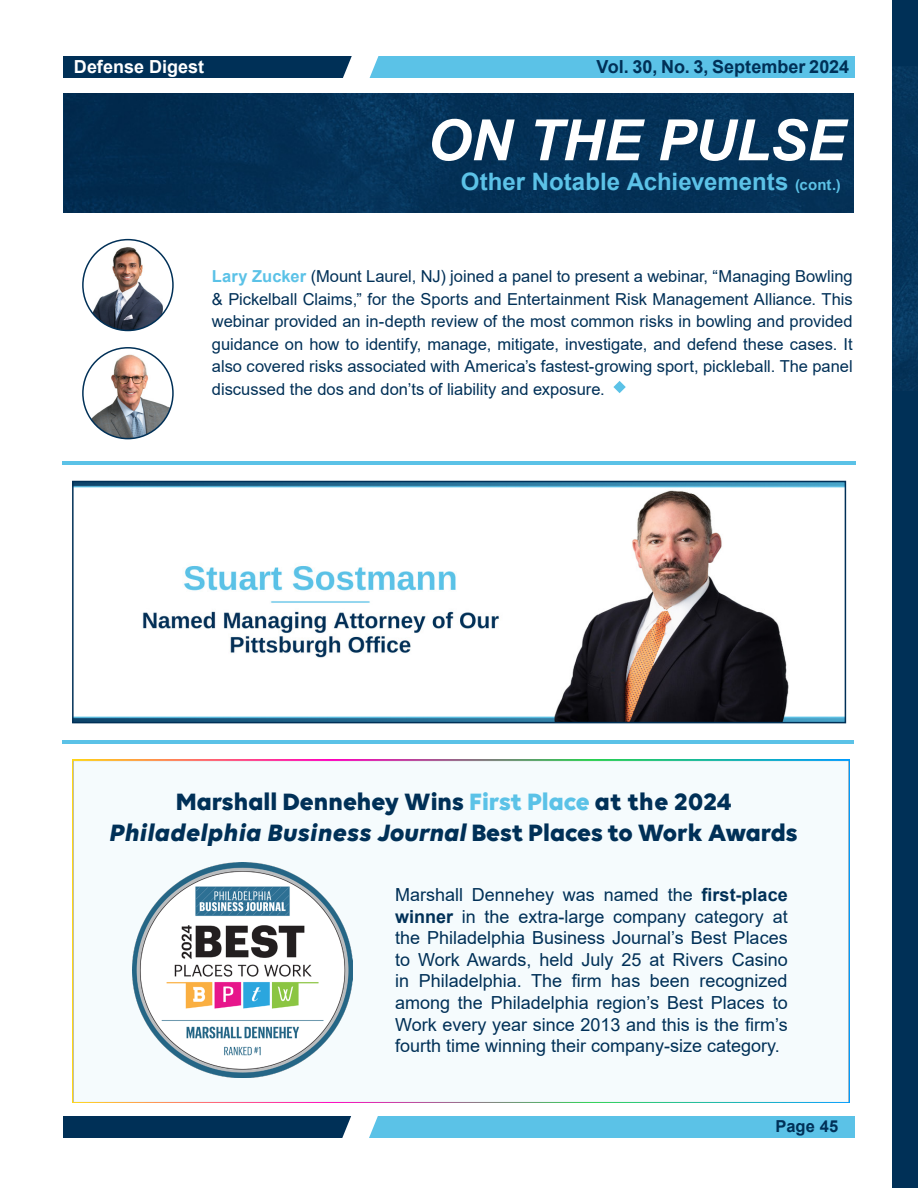
<style>
.page{position:relative;width:918px;height:1188px;background:#fff}
.page>*{position:absolute;margin:0;border:0;box-sizing:border-box;transform-origin:0 0}
.Body_Text_-_Align_Left{font:italic 700 57px "Arial";letter-spacing:-.005em;color:#fff}
.t1{font:italic 700 25.5px "Volte";letter-spacing:.02em;color:#003057}
.t2{font:700 25.5px "Volte";color:#003057}
.Body_Text_-_Align_Left-2{font:700 24px "Arial";color:#5cc2e7}
.t3{font:18px/21.6px "Arial";color:#003057;text-align:justify}
.Body_Text_-_Align_Left-3{font:700 18px "Arial";color:#003057}
.Body_Text_-_Align_Left-4{font:700 18px "Arial";color:#fff}
.Body_Text_-_Align_Left-5{font:16.5px/22.5px "Arial";color:#003057;text-align:justify}
.Body_Text_-_Align_Left-6{font:700 16.5px "Arial";letter-spacing:.005em;color:#003057}
.s1{font-size:15px}
.s2{font-weight:700;color:#5bc2e7}
.s3{color:#5bc2e7}
.s4{font-style:normal}
.s5{font-weight:700}
</style>
<div class="page">
<div style="left:363px;top:1116px;width:492px;height:21px;background:#5bc2e7"></div>
<div style="left:63px;top:1116px;width:295px;height:21px;background:#003057"></div>
<div style="left:63px;top:56px;width:295px;height:21px;background:#003057"></div>
<div style="left:363px;top:56px;width:492px;height:21px;background:#5bc2e7"></div>
<svg style="left:340px;top:56px;width:43px;height:38px"></svg>
<svg style="left:340px;top:1102px;width:43px;height:36px"></svg>
<div style="left:892px;top:0;width:26px;height:1188px;background:#003057"></div>
<img style="left:892px;top:67px;width:26px;height:322px">
<img style="left:65px;top:94px;width:789px;height:119px">
<svg style="left:613px;top:381px;width:13px;height:12px"></svg>
<hr style="left:62px;top:461px;width:794px;height:4px;background:#5bc2e7">
<img style="left:83px;top:240px;width:90px;height:90px;border-radius:45px">
<div style="left:82px;top:239px;width:92px;height:92px;border:2px solid #003057;border-radius:50%"></div>
<img style="left:83px;top:348px;width:90px;height:91px;border-radius:45px">
<div style="left:82px;top:347px;width:92px;height:92px;border:2px solid #003057;border-radius:50%"></div>
<img style="left:73px;top:760px;width:776px;height:342px">
<hr style="left:62px;top:740px;width:792px;height:4px;background:#5bc2e7">
<img style="left:75px;top:484px;width:768px;height:236px">
<div style="left:72px;top:481px;width:774px;height:242px;border:2px solid #003057"></div>
<p class="Body_Text_-_Align_Left-4" style="left:74px;top:54px;width:132px">Defense Digest</p>
<p class="Body_Text_-_Align_Left-3" style="left:597px;top:54px;width:254px">Vol. 30, No. 3, September 2024</p>
<p class="Body_Text_-_Align_Left" style="left:427px;top:102px;width:420px">ON THE PULSE</p>
<p class="Body_Text_-_Align_Left-2" style="left:461px;top:165px;width:381px">Other Notable Achievements <span class="s1">(cont.)</span></p>
<p class="Body_Text_-_Align_Left-5" style="left:212px;top:265px;width:642px"><span class="s2">Lary Zucker</span> (Mount Laurel, NJ) joined a panel to present a webinar, “Managing Bowling &amp; Pickelball Claims,” for the Sports and Entertainment Risk Management Alliance. This webinar provided an in-depth review of the most common risks in bowling and provided guidance on how to identify, manage, mitigate, investigate, and defend these cases. It also covered risks associated with America’s fastest-growing sport, pickleball. The panel discussed the dos and don’ts of liability and exposure.</p>
<p class="t2" style="left:176px;top:786px;width:557px">Marshall Dennehey Wins <span class="s3">First Place</span> at the 2024</p>
<p class="t1" style="left:109px;top:817px;width:690px">Philadelphia Business Journal <span class="s4">Best Places to Work Awards</span></p>
<p class="t3" style="left:395px;top:884px;width:394px">Marshall Dennehey was named the <span class="s5">first-place winner</span> in the extra-large company category at the Philadelphia Business Journal’s Best Places to Work Awards, held July 25 at Rivers Casino in Philadelphia. The firm has been recognized among the Philadelphia region’s Best Places to Work every year since 2013 and this is the firm’s fourth time winning their company-size category.</p>
<p class="Body_Text_-_Align_Left-6" style="left:776px;top:1114px;width:64px">Page 45</p>
</div>
